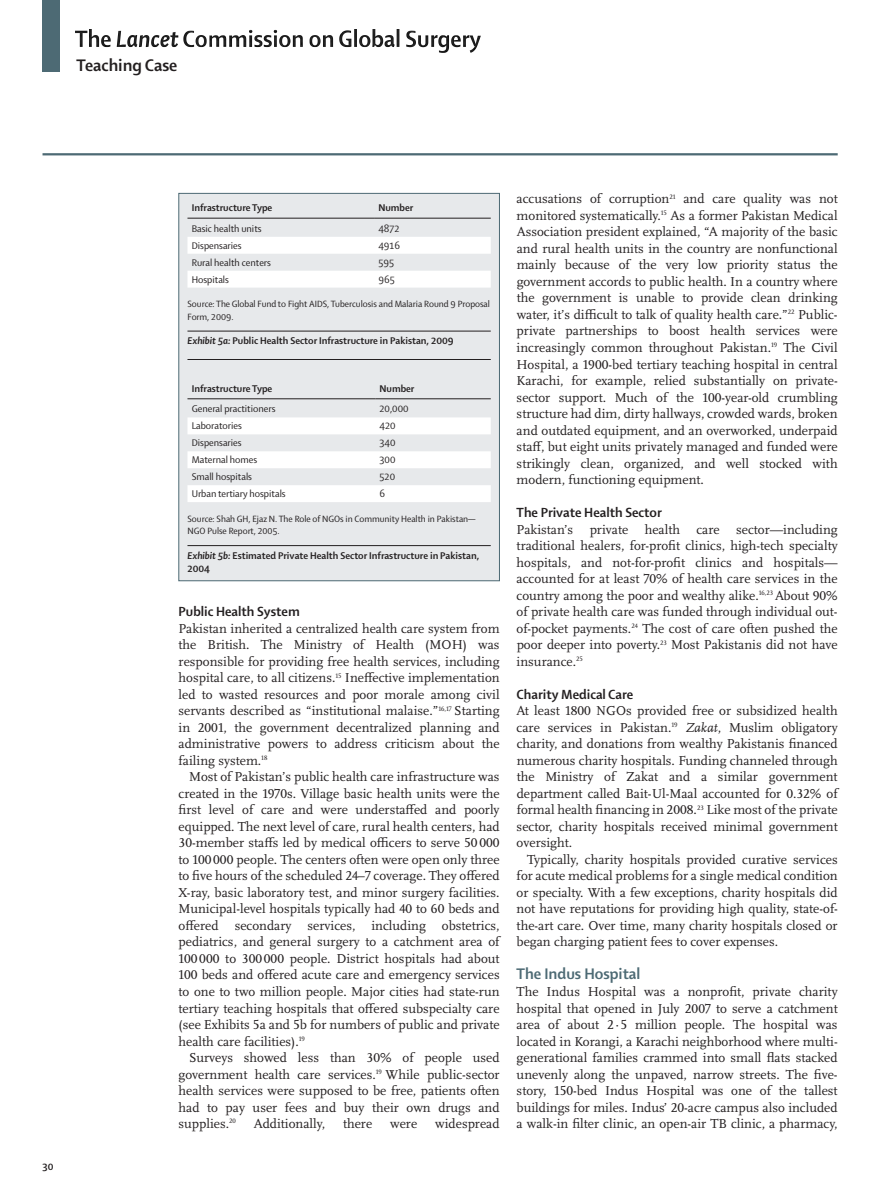
<style>
.page{position:relative;width:893px;height:1200px;background:#fff}
.page>*{position:absolute;margin:0;border:0;box-sizing:border-box;transform-origin:0 0}
.t1{font:700 18px "Shaker 2 Lancet";color:#231f20}
.heading_2__red{font:700 16.5px "Shaker 2 Lancet";color:#4d6a74}
.heading_3{font:700 14.25px "Shaker 2 Lancet";color:#231f20}
.text_body__serif{font:13.5px/16.5px "Scala Lancet Pro";color:#231f20;text-align:justify}
.text_first__serif{font:13.5px/16.5px "Scala Lancet Pro";color:#231f20;text-align:justify}
.table_text{font:10.5px "Shaker 2 Lancet";color:#231f20}
.table_legend{font:700 10.5px/13.5px "Shaker 2 Lancet";color:#231f20}
.table_text_bold{font:700 10.5px "Shaker 2 Lancet";color:#231f20}
.table_key{font:9.75px/12.8px "Shaker 2 Lancet";color:#231f20}
.s1{font-style:italic}
</style>
<div class="page">
<div style="left:43px;top:0;width:17px;height:71px;background:#4d6a74"></div>
<hr style="left:43px;top:153px;width:795px;height:2px;background:#4d6a74">
<div style="left:179px;top:193px;width:320px;height:387px;background:#e7e9eb"></div>
<hr style="left:187px;top:331px;width:304px;height:1px;background:#231f20">
<hr style="left:187px;top:359px;width:304px;height:1px;background:#231f20">
<hr style="left:187px;top:545px;width:304px;height:1px;background:#231f20">
<svg style="left:187px;top:237px;width:304px;height:50px"></svg>
<hr style="left:187px;top:218px;width:187px;height:1px;background:#231f20">
<hr style="left:374px;top:218px;width:117px;height:1px;background:#231f20">
<svg style="left:187px;top:417px;width:304px;height:85px"></svg>
<hr style="left:187px;top:398px;width:188px;height:1px;background:#231f20">
<hr style="left:375px;top:398px;width:116px;height:1px;background:#231f20">
<div style="left:179px;top:193px;width:321px;height:387px;border:1px solid #4d6a74"></div>
<img style="left:76px;top:30px;width:405px;height:23px">
<h1 class="t1" style="left:77px;top:54px;width:102px">Teaching Case</h1>
<p class="table_legend" style="left:43px;top:1158px;width:12px">30</p>
<p class="table_text_bold" style="left:192px;top:201px;width:82px">Infrastructure Type</p>
<p class="table_text_bold" style="left:378px;top:201px;width:36px">Number</p>
<p class="table_text" style="left:192px;top:221px;width:71px">Basic health units</p>
<p class="table_text" style="left:378px;top:221px;width:23px">4872</p>
<p class="table_text" style="left:192px;top:238px;width:51px">Dispensaries</p>
<p class="table_text" style="left:378px;top:238px;width:23px">4916</p>
<p class="table_text" style="left:192px;top:255px;width:81px">Rural health centers</p>
<p class="table_text" style="left:378px;top:255px;width:17px">595</p>
<p class="table_text" style="left:192px;top:272px;width:39px">Hospitals</p>
<p class="table_text" style="left:378px;top:272px;width:18px">965</p>
<p class="table_key" style="left:187px;top:297px;width:304px">Source: The Global Fund to Fight AIDS, Tuberculosis and Malaria Round 9 Proposal<br>Form, 2009.</p>
<p class="table_legend" style="left:187px;top:333px;width:268px"><span class="s1">Exhibit 5a:</span> Public Health Sector Infrastructure in Pakistan, 2009</p>
<p class="table_text_bold" style="left:192px;top:381px;width:82px">Infrastructure Type</p>
<p class="table_text_bold" style="left:379px;top:381px;width:36px">Number</p>
<p class="table_text" style="left:192px;top:402px;width:85px">General practitioners</p>
<p class="table_text" style="left:379px;top:402px;width:31px">20,000</p>
<p class="table_text" style="left:192px;top:419px;width:52px">Laboratories</p>
<p class="table_text" style="left:379px;top:419px;width:18px">420</p>
<p class="table_text" style="left:192px;top:436px;width:51px">Dispensaries</p>
<p class="table_text" style="left:379px;top:436px;width:18px">340</p>
<p class="table_text" style="left:192px;top:452px;width:67px">Maternal homes</p>
<p class="table_text" style="left:379px;top:452px;width:17px">300</p>
<p class="table_text" style="left:192px;top:469px;width:62px">Small hospitals</p>
<p class="table_text" style="left:379px;top:469px;width:17px">520</p>
<p class="table_text" style="left:192px;top:486px;width:95px">Urban tertiary hospitals</p>
<p class="table_text" style="left:379px;top:486px;width:7px">6</p>
<p class="table_key" style="left:187px;top:511px;width:290px">Source: Shah GH, Ejaz N. The Role of NGOs in Community Health in Pakistan—<br>NGO Pulse Report, 2005.</p>
<p class="table_legend" style="left:187px;top:547px;width:293px"><span class="s1">Exhibit 5b:</span> Estimated Private Health Sector Infrastructure in Pakistan,<br>2004</p>
<p class="heading_3" style="left:179px;top:602px;width:123px">Public Health System</p>
<p class="text_first__serif" style="left:179px;top:620px;width:323px">Pakistan inherited a centralized health care system from the British. The Ministry of Health (MOH) was responsible for providing free health services, including hospital care, to all citizens.<sup>15</sup> Ineffective implementation led to wasted resources and poor morale among civil servants described as “institutional malaise.”<sup>16,17</sup> Starting in 2001, the government decentralized planning and administrative powers to address criticism about the failing system.<sup>18</sup></p>
<p class="text_body__serif" style="left:179px;top:768px;width:323px;text-indent:11px">Most of Pakistan’s public health care infrastructure was created in the 1970s. Village basic health units were the first level of care and were understaffed and poorly equipped. The next level of care, rural health centers, had 30-member staffs led by medical officers to serve 50000 to 100000 people. The centers often were open only three to five hours of the scheduled 24–7 coverage. They offered X-ray, basic laboratory test, and minor surgery facilities.<br>Municipal-level hospitals typically had 40 to 60 beds and offered secondary services, including obstetrics, pediatrics, and general surgery to a catchment area of 100 000 to 300 000 people. District hospitals had about 100 beds and offered acute care and emergency services to one to two million people. Major cities had state-run tertiary teaching hospitals that offered subspecialty care (see Exhibits 5a and 5b for numbers of public and private health care facilities).<sup>19</sup></p>
<p class="text_body__serif" style="left:179px;top:1049px;width:323px;text-indent:11px">Surveys showed less than 30% of people used government health care services.<sup>19</sup> While public-sector health services were supposed to be free, patients often had to pay user fees and buy their own drugs and supplies.<sup>20</sup></p>
<p class="text_body__serif" style="left:254px;top:1115px;width:73px">Additionally,</p>
<p class="text_body__serif" style="left:343px;top:1115px;width:31px">there</p>
<p class="text_body__serif" style="left:390px;top:1115px;width:29px">were</p>
<p class="text_body__serif" style="left:435px;top:1115px;width:66px">widespread</p>
<p class="text_body__serif" style="left:517px;top:191px;width:323px">accusations of corruption<sup>21</sup> and care quality was not monitored systematically.<sup>15</sup> As a former Pakistan Medical Association president explained, “A majority of the basic and rural health units in the country are nonfunctional mainly because of the very low priority status the government accords to public health. In a country where the government is unable to provide clean drinking water, it’s difficult to talk of quality health care.”<sup>22</sup> Public&shy;private partnerships to boost health services were increasingly common throughout Pakistan.<sup>19</sup> The Civil Hospital, a 1900-bed tertiary teaching hospital in central Karachi, for example, relied substantially on private&shy;sector support. Much of the 100-year-old crumbling structure had dim, dirty hallways, crowded wards, broken and outdated equipment, and an overworked, underpaid staff, but eight units privately managed and funded were strikingly clean, organized, and well stocked with modern, functioning equipment.</p>
<p class="heading_3" style="left:517px;top:503px;width:147px">The Private Health Sector</p>
<p class="text_first__serif" style="left:517px;top:521px;width:323px">Pakistan’s private health care sector—including traditional healers, for-profit clinics, high-tech specialty hospitals, and not-for-profit clinics and hospitals— accounted for at least 70% of health care services in the country among the poor and wealthy alike.<sup>16,23</sup> About 90% of private health care was funded through individual out&shy;of-pocket payments.<sup>24</sup> The cost of care often pushed the poor deeper into poverty.<sup>23</sup> Most Pakistanis did not have insurance.<sup>25</sup></p>
<p class="heading_3" style="left:517px;top:684px;width:118px">Charity Medical Care</p>
<p class="text_first__serif" style="left:517px;top:702px;width:323px">At least 1800 NGOs provided free or subsidized health care services in Pakistan.<sup>19</sup> <span class="s1">Zakat</span>, Muslim obligatory charity, and donations from wealthy Pakistanis financed numerous charity hospitals. Funding channeled through the Ministry of Zakat and a similar government department called Bait-Ul-Maal accounted for 0.32% of formal health financing in 2008.<sup>23</sup> Like most of the private sector, charity hospitals received minimal government oversight.</p>
<p class="text_body__serif" style="left:517px;top:851px;width:323px;text-indent:11px">Typically, charity hospitals provided curative services for acute medical problems for a single medical condition or specialty. With a few exceptions, charity hospitals did not have reputations for providing high quality, state-of&shy;the-art care. Over time, many charity hospitals closed or began charging patient fees to cover expenses.</p>
<p class="heading_2__red" style="left:517px;top:963px;width:125px">The Indus Hospital</p>
<p class="text_first__serif" style="left:517px;top:983px;width:323px">The Indus Hospital was a nonprofit, private charity hospital that opened in July 2007 to serve a catchment area of about 2·5 million people. The hospital was located in Korangi, a Karachi neighborhood where multi&shy;generational families crammed into small flats stacked unevenly along the unpaved, narrow streets. The five&shy;story, 150-bed Indus Hospital was one of the tallest buildings for miles. Indus’ 20-acre campus also included a walk-in filter clinic, an open-air TB clinic, a pharmacy,</p>
</div>
